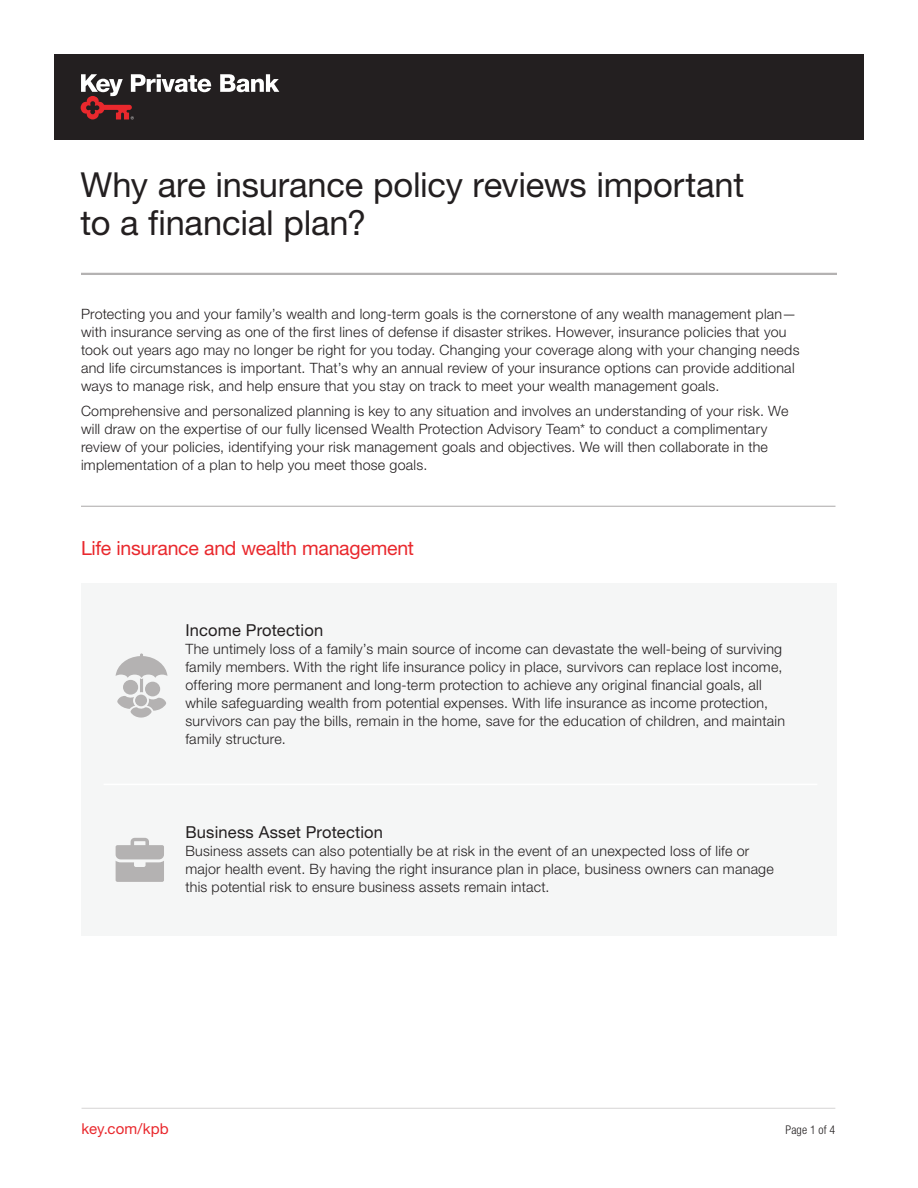
<style>
.page{position:relative;width:918px;height:1188px;background:#fff}
.page>*{position:absolute;margin:0;border:0;box-sizing:border-box;transform-origin:0 0}
.t1{font:34.5px/37.5px "Helvetica Neue LT Std";letter-spacing:-.005em;color:#231f20}
.t2{font:19.5px "Helvetica Neue LT Std";letter-spacing:-.015em;color:#e9282d}
.t3{font:16.5px "Helvetica Neue LT Std";letter-spacing:.01em;color:#231f20}
.t4{font:15px "Helvetica Neue LT Std";letter-spacing:.005em;color:#e9282d}
.t5{font:300 14.25px/18px "Helvetica Neue LT Std";letter-spacing:.02em;color:#231f20}
.t6{font:300 condensed 12px "Helvetica Neue LT Std";letter-spacing:.005em;color:#231f20}
</style>
<div class="page">
<div style="left:81px;top:584px;width:756px;height:352px;background:#f5f6f6"></div>
<hr style="left:104px;top:784px;width:713px;height:1px;background:#fff">
<svg style="left:116px;top:653px;width:51px;height:65px"></svg>
<svg style="left:116px;top:838px;width:48px;height:44px"></svg>
<hr style="left:82px;top:1108px;width:753px;height:1px;background:#b4b2b2">
<div style="left:54px;top:54px;width:810px;height:86px;background:#231f20"></div>
<svg style="left:220px;top:74px;width:59px;height:18px"></svg>
<svg style="left:81px;top:74px;width:130px;height:45px"></svg>
<hr style="left:81px;top:273px;width:756px;height:2px;background:#b4b2b2">
<hr style="left:81px;top:506px;width:755px;height:1px;background:#b4b2b2">
<h1 class="t1" style="left:81px;top:166px;width:665px">Why are insurance policy reviews important to a financial plan?</h1>
<p class="t5" style="left:81px;top:305px;width:720px">Protecting you and your family’s wealth and long-term goals is the cornerstone of any wealth management plan— with insurance serving as one of the first lines of defense if disaster strikes. However, insurance policies that you took out years ago may no longer be right for you today. Changing your coverage along with your changing needs and life circumstances is important. That’s why an annual review of your insurance options can provide additional ways to manage risk, and help ensure that you stay on track to meet your wealth management goals.</p>
<p class="t5" style="left:81px;top:401px;width:709px">Comprehensive and personalized planning is key to any situation and involves an understanding of your risk. We will draw on the expertise of our fully licensed Wealth Protection Advisory Team* to conduct a complimentary review of your policies, identifying your risk management goals and objectives. We will then collaborate in the implementation of a plan to help you meet those goals.</p>
<h2 class="t2" style="left:81px;top:536px;width:335px">Life insurance and wealth management</h2>
<p class="t3" style="left:185px;top:620px;width:139px">Income Protection</p>
<p class="t5" style="left:185px;top:640px;width:601px">The untimely loss of a family’s main source of income can devastate the well-being of surviving family members. With the right life insurance policy in place, survivors can replace lost income, offering more permanent and long-term protection to achieve any original financial goals, all while safeguarding wealth from potential expenses. With life insurance as income protection, survivors can pay the bills, remain in the home, save for the education of children, and maintain family structure.</p>
<p class="t3" style="left:185px;top:822px;width:199px">Business Asset Protection</p>
<p class="t5" style="left:185px;top:842px;width:590px">Business assets can also potentially be at risk in the event of an unexpected loss of life or major health event. By having the right insurance plan in place, business owners can manage this potential risk to ensure business assets remain intact.</p>
<p class="t4" style="left:82px;top:1120px;width:89px">key.com/kpb</p>
<p class="t6" style="left:786px;top:1123px;width:51px">Page 1 of 4</p>
</div>
